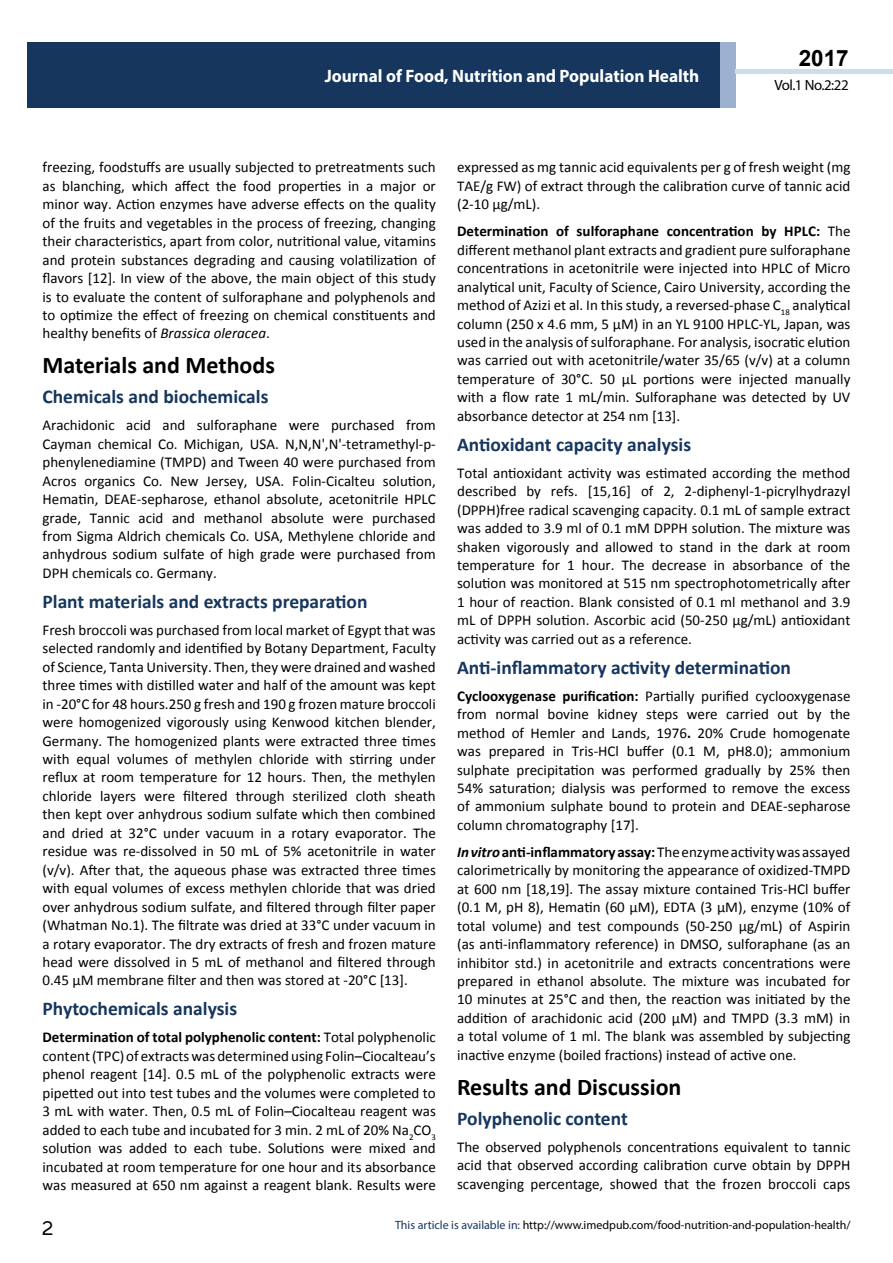
<style>
.page{position:relative;width:893px;height:1263px;background:#fff}
.page>*{position:absolute;margin:0;border:0;box-sizing:border-box;transform-origin:0 0}
.t1{font:25.5px "Tunga";color:#000}
.t2{font:700 24px "Calibri";color:#000}
.t3{font:700 22.5px "Arial";color:#000}
.t4{font:700 19.5px "Calibri";color:#16365d}
.t5{font:700 18px "Myriad Pro";color:#fff;scale:.96 1}
.t6{font:15px/18.5px "Calibri";color:#000;text-align:justify}
.t7{font:14.85px "Myriad Pro";letter-spacing:-.03em;color:#000}
.t8{font:12px "Myriad Pro";color:#000}
.s1{font-style:italic}
.s2{font-weight:700}
.s3{font-weight:700;font-style:italic}
.s4{color:#16365d}
</style>
<div class="page">
<div style="left:27px;top:42px;width:694px;height:66px;background:#16365d"></div>
<div style="left:720px;top:42px;width:16px;height:66px;background:#9bb1cf"></div>
<div style="left:736px;top:69px;width:157px;height:5px;background:#cfdce9"></div>
<p class="t5" style="left:325px;top:64px;width:392px">Journal of Food, Nutrition and Population Health</p>
<h3 class="t3" style="left:799px;top:43px;width:52px">2017</h3>
<p class="t7" style="left:774px;top:76px;width:76px">Vol.1 No.2:22</p>
<p class="t6" style="left:43px;top:158px;width:395px">freezing, foodstuffs are usually subjected to pretreatments such as blanching, which affect the food properties in a major or minor way. Action enzymes have adverse effects on the quality of the fruits and vegetables in the process of freezing, changing their characteristics, apart from color, nutritional value, vitamins and protein substances degrading and causing volatilization of flavors [12]. In view of the above, the main object of this study is to evaluate the content of sulforaphane and polyphenols and to optimize the effect of freezing on chemical constituents and healthy benefits of <span class="s1">Brassica oleracea</span>.</p>
<h2 class="t2" style="left:43px;top:350px;width:234px">Materials and Methods</h2>
<h3 class="t4" style="left:43px;top:384px;width:227px">Chemicals and biochemicals</h3>
<p class="t6" style="left:43px;top:416px;width:395px">Arachidonic acid and sulforaphane were purchased from Cayman chemical Co. Michigan, USA. N,N,N',N'-tetramethyl-p&shy;phenylenediamine (TMPD) and Tween 40 were purchased from Acros organics Co. New Jersey, USA. Folin-Cicalteu solution, Hematin, DEAE-sepharose, ethanol absolute, acetonitrile HPLC grade, Tannic acid and methanol absolute were purchased from Sigma Aldrich chemicals Co. USA, Methylene chloride and anhydrous sodium sulfate of high grade were purchased from DPH chemicals co. Germany.</p>
<h3 class="t4" style="left:43px;top:589px;width:327px">Plant materials and extracts preparation</h3>
<p class="t6" style="left:43px;top:621px;width:395px">Fresh broccoli was purchased from local market of Egypt that was selected randomly and identified by Botany Department, Faculty of Science, Tanta University. Then, they were drained and washed three times with distilled water and half of the amount was kept in -20°C for 48 hours.250 g fresh and 190 g frozen mature broccoli were homogenized vigorously using Kenwood kitchen blender, Germany. The homogenized plants were extracted three times with equal volumes of methylen chloride with stirring under reflux at room temperature for 12 hours. Then, the methylen chloride layers were filtered through sterilized cloth sheath then kept over anhydrous sodium sulfate which then combined and dried at 32°C under vacuum in a rotary evaporator. The residue was re-dissolved in 50 mL of 5% acetonitrile in water (v/v). After that, the aqueous phase was extracted three times with equal volumes of excess methylen chloride that was dried over anhydrous sodium sulfate, and filtered through filter paper (Whatman No.1). The filtrate was dried at 33°C under vacuum in a rotary evaporator. The dry extracts of fresh and frozen mature head were dissolved in 5 mL of methanol and filtered through 0.45 μM membrane filter and then was stored at -20°C [13].</p>
<h3 class="t4" style="left:43px;top:996px;width:196px">Phytochemicals analysis</h3>
<p class="t6" style="left:43px;top:1028px;width:395px"><span class="s2">Determination of total polyphenolic content:</span> Total polyphenolic content (TPC) of extracts was determined using Folin–Ciocalteau’s phenol reagent [14]. 0.5 mL of the polyphenolic extracts were pipetted out into test tubes and the volumes were completed to 3 mL with water. Then, 0.5 mL of Folin–Ciocalteau reagent was added to each tube and incubated for 3 min. 2 mL of 20% Na<sub>2</sub>CO<sub>3 </sub>solution was added to each tube. Solutions were mixed and incubated at room temperature for one hour and its absorbance was measured at 650 nm against a reagent blank. Results were</p>
<p class="t6" style="left:457px;top:158px;width:395px">expressed as mg tannic acid equivalents per g of fresh weight (mg TAE/g FW) of extract through the calibration curve of tannic acid (2-10 µg/mL).</p>
<p class="t6" style="left:457px;top:222px;width:395px"><span class="s2">Determination of sulforaphane concentration by HPLC:</span> The different methanol plant extracts and gradient pure sulforaphane concentrations in acetonitrile were injected into HPLC of Micro analytical unit, Faculty of Science, Cairo University, according the method of Azizi et al. In this study, a reversed-phase C<sub>18</sub> analytical column (250 x 4.6 mm, 5 µM) in an YL 9100 HPLC-YL, Japan, was used in the analysis of sulforaphane. For analysis, isocratic elution was carried out with acetonitrile/water 35/65 (v/v) at a column temperature of 30°C. 50 µL portions were injected manually with a flow rate 1 mL/min. Sulforaphane was detected by UV absorbance detector at 254 nm [13].</p>
<h3 class="t4" style="left:457px;top:432px;width:235px">Antioxidant capacity analysis</h3>
<p class="t6" style="left:457px;top:464px;width:395px">Total antioxidant activity was estimated according the method described by refs. [15,16] of 2, 2-diphenyl-1-picrylhydrazyl (DPPH)free radical scavenging capacity. 0.1 mL of sample extract was added to 3.9 ml of 0.1 mM DPPH solution. The mixture was shaken vigorously and allowed to stand in the dark at room temperature for 1 hour. The decrease in absorbance of the solution was monitored at 515 nm spectrophotometrically after 1 hour of reaction. Blank consisted of 0.1 ml methanol and 3.9 mL of DPPH solution. Ascorbic acid (50-250 µg/mL) antioxidant activity was carried out as a reference.</p>
<h3 class="t4" style="left:457px;top:655px;width:335px">Anti-inflammatory activity determination</h3>
<p class="t6" style="left:457px;top:686px;width:395px"><span class="s2">Cyclooxygenase purification:</span> Partially purified cyclooxygenase from normal bovine kidney steps were carried out by the method of Hemler and Lands, 1976<span class="s2">.</span> 20% Crude homogenate was prepared in Tris-HCl buffer (0.1 M, pH8.0); ammonium sulphate precipitation was performed gradually by 25% then 54% saturation; dialysis was performed to remove the excess of ammonium sulphate bound to protein and DEAE-sepharose column chromatography [17].</p>
<p class="t6" style="left:457px;top:843px;width:395px"><span class="s3">In vitro</span> <span class="s2">anti-inflammatory assay:</span> The enzyme activity was assayed calorimetrically by monitoring the appearance of oxidized-TMPD at 600 nm [18,19]. The assay mixture contained Tris-HCl buffer (0.1 M, pH 8), Hematin (60 µM), EDTA (3 µM), enzyme (10% of total volume) and test compounds (50-250 µg/mL) of Aspirin (as anti-inflammatory reference) in DMSO, sulforaphane (as an inhibitor std.) in acetonitrile and extracts concentrations were prepared in ethanol absolute. The mixture was incubated for 10 minutes at 25°C and then, the reaction was initiated by the addition of arachidonic acid (200 µM) and TMPD (3.3 mM) in a total volume of 1 ml. The blank was assembled by subjecting inactive enzyme (boiled fractions) instead of active one.</p>
<h2 class="t2" style="left:457px;top:1071px;width:226px">Results and Discussion</h2>
<h3 class="t4" style="left:457px;top:1106px;width:172px">Polyphenolic content</h3>
<p class="t6" style="left:457px;top:1137px;width:395px">The observed polyphenols concentrations equivalent to tannic acid that observed according calibration curve obtain by DPPH scavenging percentage, showed that the frozen broccoli caps</p>
<h1 class="t1" style="left:42px;top:1211px;width:13px">2</h1>
<p class="t8" style="left:395px;top:1218px;width:457px"><span class="s4">This article is available in:</span> http://www.imedpub.com/food-nutrition-and-population-health/</p>
</div>
